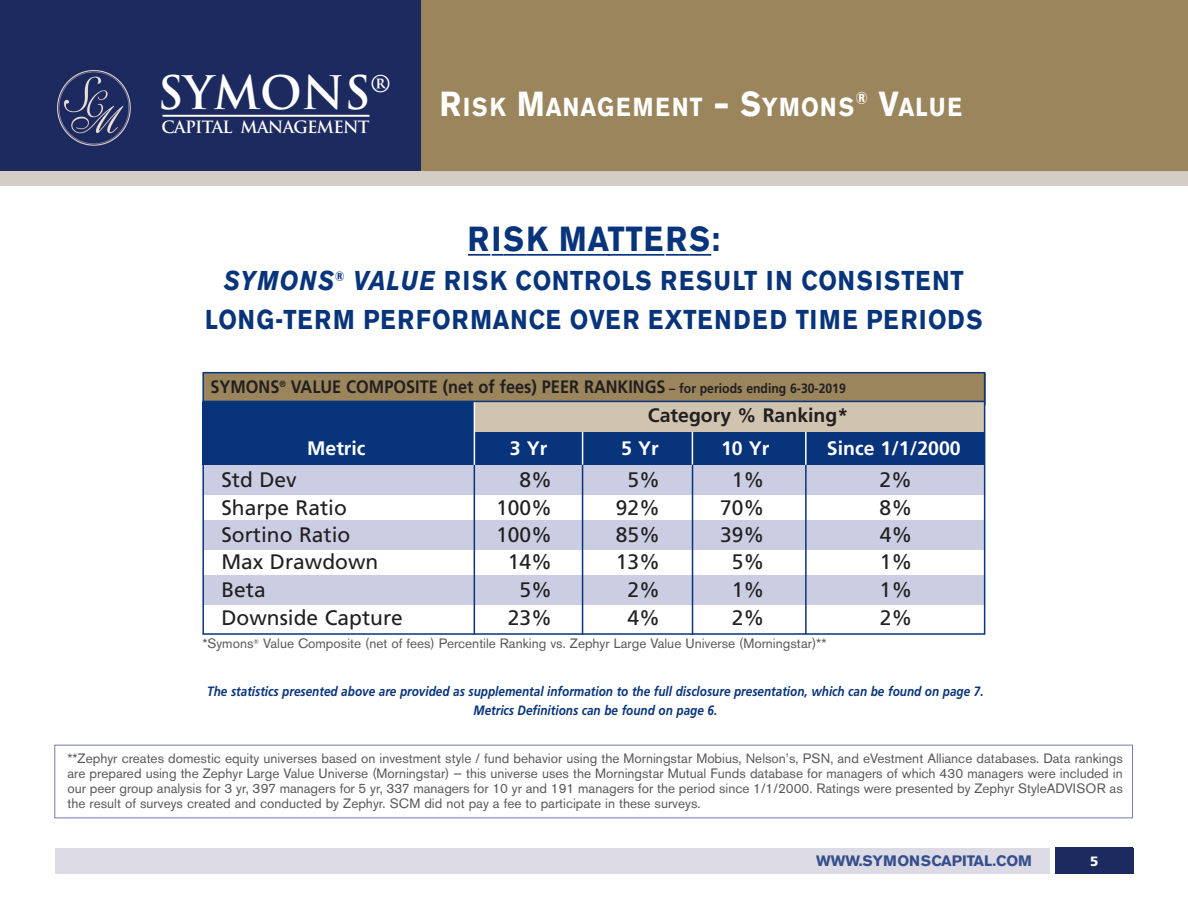
<style>
.page{position:relative;width:1188px;height:918px;background:#fff}
.page>*{position:absolute;margin:0;border:0;box-sizing:border-box;transform-origin:0 0}
.t1{font:700 45px "Trajan";color:#fff}
.t2{font:700 34.5px "Akzidenz Grotesk BE";letter-spacing:.08em;color:#08347b;scale:.87 1}
.t3{font:700 27px/39px "Akzidenz Grotesk BE";letter-spacing:.06em;color:#08347b;text-align:center;scale:.87 1}
.t4{font:700 25.8px "Akzidenz Grotesk BE";letter-spacing:.075em;color:#fff;scale:.87 1}
.t5{font:21px "Frutiger";color:#231f20}
.t6{font:700 19.5px "Frutiger";color:#fff}
.t7{font:700 19.5px "Frutiger";color:#231f20}
.t8{font:700 18px "Frutiger";color:#231f20;scale:.91 1}
.t9{font:700 16.5px "Trajan";letter-spacing:-.045em;color:#fff}
.t10{font:700 15px "Akzidenz Grotesk BE";color:#364e8d}
.t11{font:13.5px/15px "Akzidenz Grotesk BE";color:#57585a;text-align:justify}
.t12{font:italic 700 13.5px/19.5px "Frutiger";color:#08347b;text-align:center;scale:.87 1}
.t13{font:900 13.5px "Frutiger";color:#fff}
.s1{font-size:34.5px}
.s2{font-style:italic}
.s3{font-size:13.5px}
</style>
<div class="page">
<div style="left:420px;top:0;width:768px;height:173px;background:#9b855c"></div>
<div style="left:0;top:0;width:420px;height:171px;background:#1d2a5f"></div>
<div style="left:0;top:171px;width:1188px;height:14px;background:#d3cdc6"></div>
<hr style="left:163px;top:115px;width:206px;height:2px;background:#fff">
<img style="left:57px;top:70px;width:74px;height:76px">
<div style="left:55px;top:848px;width:994px;height:26px;background:#dcdbe5"></div>
<div style="left:203px;top:373px;width:782px;height:31px;background:#9b855c"></div>
<div style="left:1056px;top:848px;width:77px;height:26px;background:#1d2a5f"></div>
<hr style="left:468px;top:254px;width:22px;height:2px;background:#08347b">
<svg style="left:492px;top:254px;width:12px;height:2px"></svg>
<hr style="left:504px;top:254px;width:23px;height:2px;background:#08347b">
<hr style="left:527px;top:254px;width:83px;height:2px;background:#08347b">
<hr style="left:608px;top:254px;width:56px;height:2px;background:#08347b">
<hr style="left:666px;top:254px;width:23px;height:2px;background:#08347b">
<hr style="left:689px;top:254px;width:22px;height:2px;background:#08347b">
<div style="left:202px;top:402px;width:782px;height:63px;background:#08347b"></div>
<div style="left:203px;top:465px;width:781px;height:29px;background:#cbcee3"></div>
<div style="left:203px;top:520px;width:781px;height:30px;background:#cbcee3"></div>
<div style="left:203px;top:575px;width:782px;height:30px;background:#cbcee3"></div>
<hr style="left:474px;top:463px;width:1px;height:172px;background:#08347b">
<hr style="left:582px;top:462px;width:1px;height:173px;background:#08347b">
<hr style="left:692px;top:463px;width:1px;height:172px;background:#08347b">
<hr style="left:805px;top:462px;width:2px;height:172px;background:#08347b">
<hr style="left:805px;top:402px;width:2px;height:63px;background:#fff">
<hr style="left:582px;top:401px;width:1px;height:64px;background:#fff">
<hr style="left:692px;top:401px;width:1px;height:64px;background:#fff">
<div style="left:474px;top:402px;width:511px;height:30px;background:#d0c3b0"></div>
<hr style="left:474px;top:401px;width:1px;height:64px;background:#fff">
<div style="left:54px;top:745px;width:1079px;height:73px;border:1px solid #747dae"></div>
<hr style="left:202px;top:401px;width:782px;height:1px;background:#08347b">
<div style="left:202px;top:372px;width:783px;height:263px;border:2px solid #08347b"></div>
<h1 class="t1" style="left:157px;top:67px;width:235px">SYMONS<sup>®</sup></h1>
<p class="t9" style="left:161px;top:118px;width:210px">CAPITAL MANAGEMENT</p>
<h3 class="t4" style="left:440px;top:98px;width:602px"><span class="s1">R</span>ISK <span class="s1">M</span>ANAGEMENT <span class="s1">– S</span>YMONS<sup>®</sup> <span class="s1">V</span>ALUE</h3>
<h2 class="t2" style="left:468px;top:227px;width:291px">RISK MATTERS:</h2>
<h3 class="t3" style="left:205px;top:264px;width:895px"><span class="s2">SYMONS</span><sup>®</sup> <span class="s2">VALUE</span> RISK CONTROLS RESULT IN CONSISTENT<br>LONG-TERM PERFORMANCE OVER EXTENDED TIME PERIODS</h3>
<h3 class="t8" style="left:211px;top:379px;width:700px">SYMONS<sup>®</sup> VALUE COMPOSITE (net of fees) PEER RANKINGS <span class="s3">– for periods ending 6-30-2019</span></h3>
<h3 class="t7" style="left:648px;top:408px;width:202px">Category % Ranking*</h3>
<h3 class="t6" style="left:307px;top:441px;width:60px">Metric</h3>
<h3 class="t6" style="left:510px;top:441px;width:39px">3 Yr</h3>
<h3 class="t6" style="left:621px;top:441px;width:39px">5 Yr</h3>
<h3 class="t6" style="left:721px;top:441px;width:50px">10 Yr</h3>
<h3 class="t6" style="left:827px;top:441px;width:135px">Since 1/1/2000</h3>
<h3 class="t5" style="left:221px;top:471px;width:77px">Std Dev</h3>
<h3 class="t5" style="left:520px;top:471px;width:34px">8%</h3>
<h3 class="t5" style="left:628px;top:471px;width:34px">5%</h3>
<h3 class="t5" style="left:732px;top:471px;width:34px">1%</h3>
<h3 class="t5" style="left:880px;top:471px;width:34px">2%</h3>
<h3 class="t5" style="left:221px;top:499px;width:127px">Sharpe Ratio</h3>
<h3 class="t5" style="left:496px;top:499px;width:58px">100%</h3>
<h3 class="t5" style="left:616px;top:499px;width:46px">92%</h3>
<h3 class="t5" style="left:720px;top:499px;width:46px">70%</h3>
<h3 class="t5" style="left:880px;top:499px;width:34px">8%</h3>
<h3 class="t5" style="left:221px;top:526px;width:130px">Sortino Ratio</h3>
<h3 class="t5" style="left:496px;top:526px;width:58px">100%</h3>
<h3 class="t5" style="left:616px;top:526px;width:46px">85%</h3>
<h3 class="t5" style="left:720px;top:526px;width:46px">39%</h3>
<h3 class="t5" style="left:880px;top:526px;width:34px">4%</h3>
<h3 class="t5" style="left:221px;top:554px;width:158px">Max Drawdown</h3>
<h3 class="t5" style="left:508px;top:554px;width:46px">14%</h3>
<h3 class="t5" style="left:616px;top:554px;width:46px">13%</h3>
<h3 class="t5" style="left:732px;top:554px;width:34px">5%</h3>
<h3 class="t5" style="left:880px;top:554px;width:34px">1%</h3>
<h3 class="t5" style="left:221px;top:581px;width:46px">Beta</h3>
<h3 class="t5" style="left:520px;top:581px;width:34px">5%</h3>
<h3 class="t5" style="left:628px;top:581px;width:34px">2%</h3>
<h3 class="t5" style="left:732px;top:581px;width:34px">1%</h3>
<h3 class="t5" style="left:880px;top:581px;width:34px">1%</h3>
<h3 class="t5" style="left:221px;top:609px;width:183px">Downside Capture</h3>
<h3 class="t5" style="left:508px;top:609px;width:46px">23%</h3>
<h3 class="t5" style="left:628px;top:609px;width:34px">4%</h3>
<h3 class="t5" style="left:732px;top:609px;width:34px">2%</h3>
<h3 class="t5" style="left:880px;top:609px;width:34px">2%</h3>
<p class="t11" style="left:202px;top:638px;width:626px">*Symons<sup>®</sup> Value Composite (net of fees) Percentile Ranking vs. Zephyr Large Value Universe (Morningstar)**</p>
<p class="t12" style="left:207px;top:682px;width:894px">The statistics presented above are provided as supplemental information to the full disclosure presentation, which can be found on page 7.<br>Metrics Definitions can be found on page 6.</p>
<p class="t11" style="left:68px;top:752px;width:1057px">**Zephyr creates domestic equity universes based on investment style / fund behavior using the Morningstar Mobius, Nelson’s, PSN, and eVestment Alliance databases. Data rankings are prepared using the Zephyr Large Value Universe (Morningstar) — this universe uses the Morningstar Mutual Funds database for managers of which 430 managers were included in our peer group analysis for 3 yr, 397 managers for 5 yr, 337 managers for 10 yr and 191 managers for the period since 1/1/2000. Ratings were presented by Zephyr StyleADVISOR as the result of surveys created and conducted by Zephyr. SCM did not pay a fee to participate in these surveys.</p>
<p class="t10" style="left:816px;top:856px;width:218px">WWW.SYMONSCAPITAL.COM</p>
<p class="t13" style="left:1091px;top:857px;width:10px">5</p>
<p class="t13" style="left:1090px;top:856px;width:10px">5</p>
</div>
